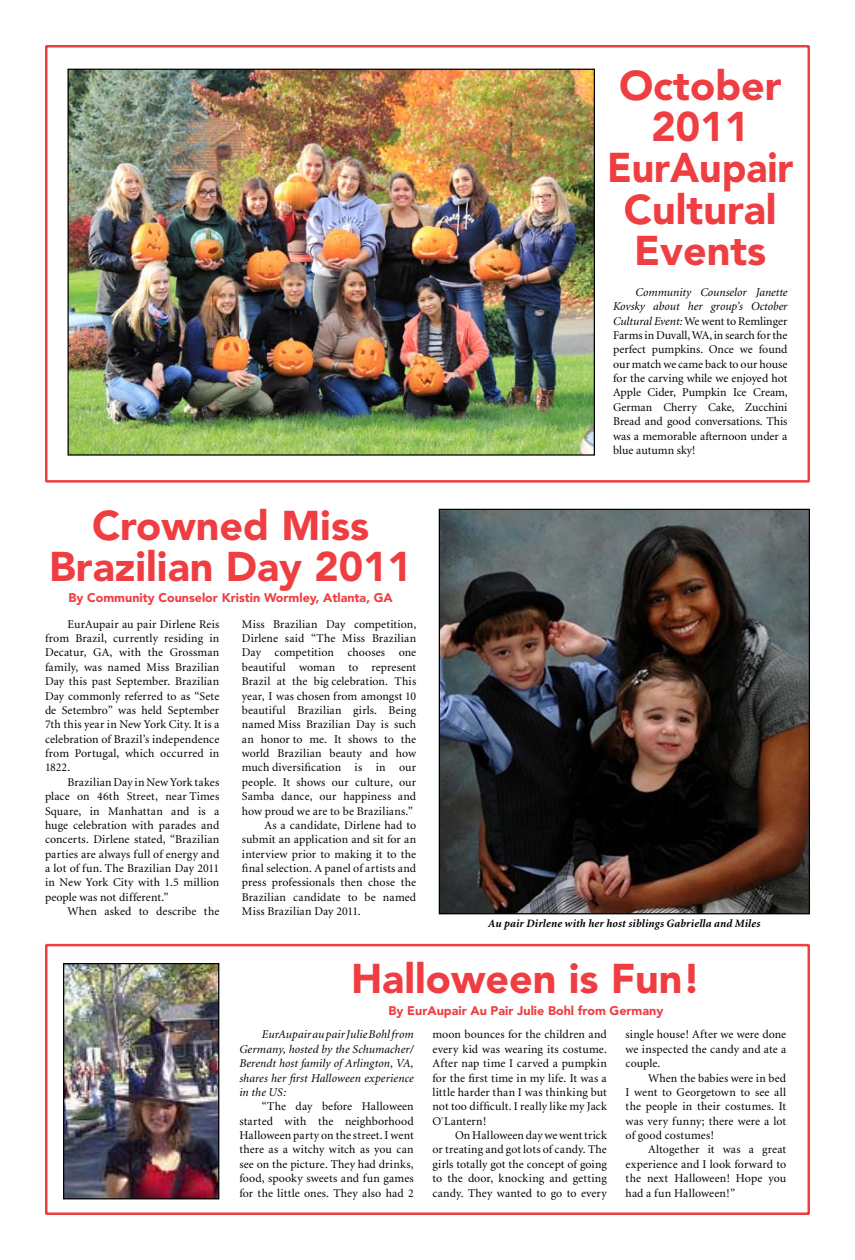
<style>
.page{position:relative;width:855px;height:1260px;background:#fff}
.page>*{position:absolute;margin:0;border:0;box-sizing:border-box;transform-origin:0 0}
.t1{font:900 41.25px/41.2px "Avenir";color:#ef3e42;text-align:center}
.t2{font:900 12.5px "Avenir";color:#ef3e42}
.t3{font:11.88px/14.4px "Minion";letter-spacing:.01em;color:#000;text-align:justify}
.t4{font:italic 11.88px/14.4px "Minion";letter-spacing:.01em;color:#000;text-align:justify}
.t5{font:italic 700 11.25px "Minion";letter-spacing:.015em;color:#000}
.s1{font-style:italic}
</style>
<div class="page">
<div style="left:45px;top:944px;width:765px;height:271px;border:2px solid #ef3e42"></div>
<div style="left:45px;top:45px;width:765px;height:438px;border:2px solid #ef3e42"></div>
<img style="left:65px;top:965px;width:152px;height:232px">
<div style="left:63px;top:963px;width:156px;height:236px;border:1px solid #000"></div>
<img style="left:70px;top:71px;width:523px;height:383px">
<img style="left:441px;top:511px;width:367px;height:401px">
<div style="left:439px;top:509px;width:371px;height:405px;border:1px solid #000"></div>
<h1 class="t1" style="left:607px;top:65px;width:188px">October<br>2011<br>EurAupair<br>Cultural<br>Events</h1>
<h1 class="t1" style="left:49px;top:505px;width:364px">Crowned Miss<br>Brazilian Day 2011</h1>
<p class="t2" style="left:69px;top:590px;width:326px">By Community Counselor Kristin Wormley, Atlanta, GA</p>
<p class="t3" style="left:45px;top:617px;width:176px;text-indent:23px">EurAupair au pair Dirlene Reis from Brazil, currently residing in Decatur, GA, with the Grossman family, was named Miss Brazilian Day this past September. Brazilian Day commonly referred to as “Sete de Setembro” was held September 7th this year in New York City. It is a celebration of Brazil’s independence from Portugal, which occurred in 1822.</p>
<p class="t3" style="left:45px;top:775px;width:176px;text-indent:23px">Brazilian Day in New York takes place on 46th Street, near Times Square, in Manhattan and is a huge celebration with parades and concerts. Dirlene stated, “Brazilian parties are always full of energy and a lot of fun. The Brazilian Day 2011 in New York City with 1.5 million people was not different.”</p>
<p class="t3" style="left:68px;top:905px;width:153px">When asked to describe the</p>
<p class="t3" style="left:242px;top:617px;width:176px">Miss Brazilian Day competition,</p>
<p class="t3" style="left:242px;top:632px;width:176px">Dirlene said “The Miss Brazilian</p>
<p class="t3" style="left:242px;top:646px;width:176px">Day competition chooses one</p>
<p class="t3" style="left:242px;top:660px;width:176px">beautiful woman to represent</p>
<p class="t3" style="left:242px;top:675px;width:176px">Brazil at the big celebration. This</p>
<p class="t3" style="left:242px;top:689px;width:176px">year, I was chosen from amongst 10</p>
<p class="t3" style="left:242px;top:703px;width:176px">beautiful Brazilian girls. Being</p>
<p class="t3" style="left:242px;top:718px;width:176px">named Miss Brazilian Day is such</p>
<p class="t3" style="left:242px;top:732px;width:176px">an honor to me. It shows to the</p>
<p class="t3" style="left:242px;top:747px;width:176px">world Brazilian beauty and how</p>
<p class="t3" style="left:242px;top:761px;width:176px">much diversification is in our</p>
<p class="t3" style="left:242px;top:775px;width:176px">people. It shows our culture, our</p>
<p class="t3" style="left:242px;top:790px;width:176px">Samba dance, our happiness and</p>
<p class="t3" style="left:242px;top:804px;width:173px">how proud we are to be Brazilians.”</p>
<p class="t3" style="left:264px;top:818px;width:153px">As a candidate, Dirlene had to</p>
<p class="t3" style="left:242px;top:833px;width:176px">submit an application and sit for an</p>
<p class="t3" style="left:242px;top:847px;width:176px">interview prior to making it to the</p>
<p class="t3" style="left:242px;top:862px;width:176px">final selection. A panel of artists and</p>
<p class="t3" style="left:242px;top:876px;width:176px">press professionals then chose the</p>
<p class="t3" style="left:242px;top:890px;width:176px">Brazilian candidate to be named</p>
<p class="t3" style="left:242px;top:905px;width:120px">Miss Brazilian Day 2011.</p>
<p class="t3" style="left:613px;top:285px;width:176px;text-indent:23px"><span class="s1">Community Counselor Janette Kovsky about her group’s October Cultural Event:</span> We went to Remlinger Farms in Duvall, WA, in search for the perfect pumpkins. Once we found our match we came back to our house for the carving while we enjoyed hot Apple Cider, Pumpkin Ice Cream, German Cherry Cake, Zucchini Bread and good conversations. This was a memorable afternoon under a blue autumn sky!</p>
<p class="t5" style="left:488px;top:918px;width:274px">Au pair Dirlene with her host siblings Gabriella and Miles</p>
<h1 class="t1" style="left:351px;top:958px;width:351px">Halloween is Fun!</h1>
<p class="t2" style="left:389px;top:1003px;width:276px">By EurAupair Au Pair Julie Bohl from Germany</p>
<p class="t4" style="left:239px;top:1028px;width:176px;text-indent:23px">EurAupair au pair Julie Bohl from Germany, hosted by the Schumacher/ Berendt host family of Arlington, VA, shares her first Halloween experience in the US:</p>
<p class="t3" style="left:239px;top:1100px;width:176px;text-indent:23px">“The day before Halloween started with the neighborhood Halloween party on the street. I went there as a witchy witch as you can see on the picture. They had drinks, food, spooky sweets and fun games for the little ones. They also had 2</p>
<p class="t3" style="left:432px;top:1028px;width:176px">moon bounces for the children and every kid was wearing its costume.<br>After nap time I carved a pumpkin for the first time in my life. It was a little harder than I was thinking but not too difficult. I really like my Jack O`Lantern!</p>
<p class="t3" style="left:432px;top:1129px;width:176px;text-indent:23px">On Halloween day we went trick or treating and got lots of candy. The girls totally got the concept of going to the door, knocking and getting candy. They wanted to go to every</p>
<p class="t3" style="left:626px;top:1028px;width:162px">single house! After we were done we inspected the candy and ate a couple.</p>
<p class="t3" style="left:626px;top:1071px;width:162px;text-indent:23px">When the babies were in bed I went to Georgetown to see all the people in their costumes. It was very funny; there were a lot of good costumes!</p>
<p class="t3" style="left:626px;top:1143px;width:162px;text-indent:23px">Altogether it was a great experience and I look forward to the next Halloween! Hope you had a fun Halloween!”</p>
</div>
